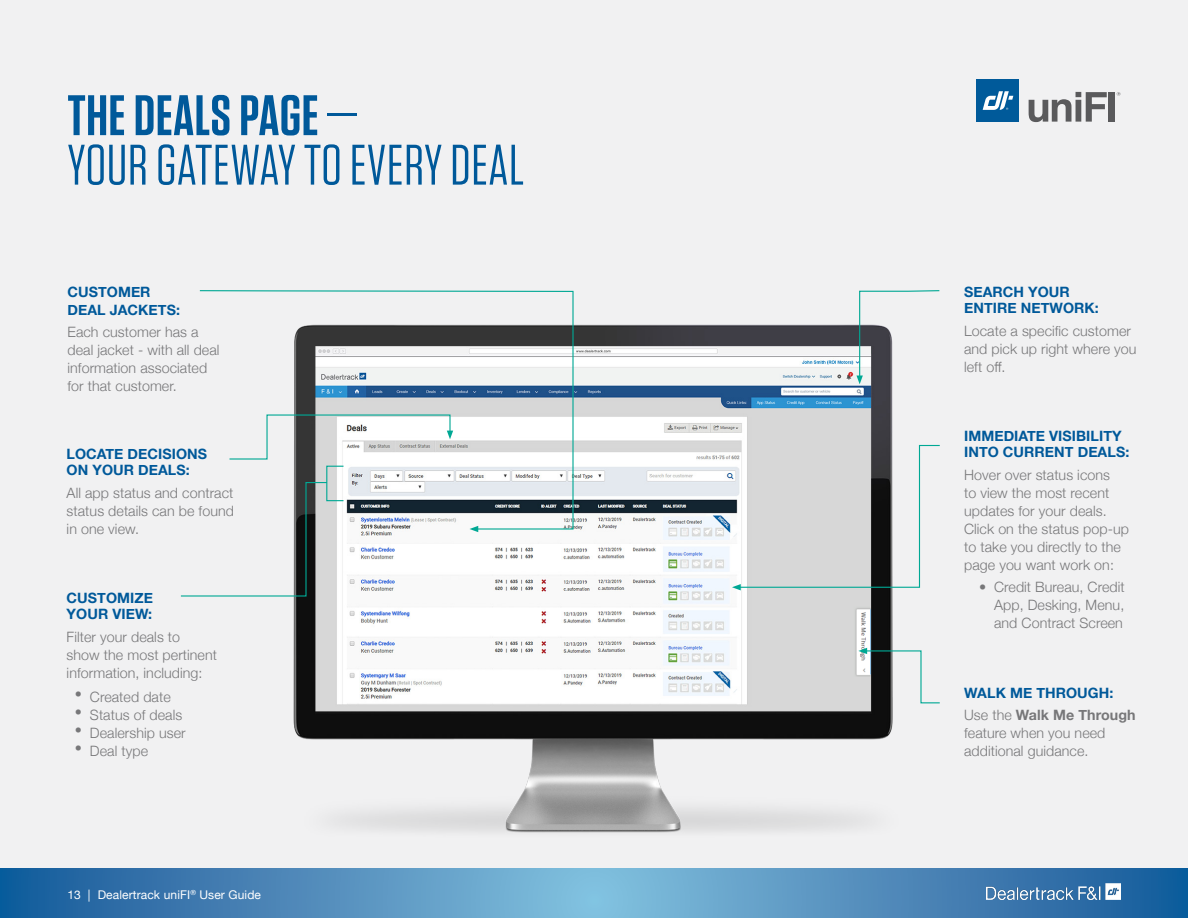
<style>
.page{position:relative;width:1188px;height:918px;background:#f1f1f2}
.page>*{position:absolute;margin:0;border:0;box-sizing:border-box;transform-origin:0 0}
.t1{font:57px/49.5px "Tungsten";letter-spacing:.005em;color:#00599a}
.t2{font:300 14.25px/18px "Helvetica Neue";letter-spacing:.005em;color:#777779}
.t3{font:700 14.25px/16.5px "Helvetica Neue";letter-spacing:.005em;color:#00599a}
.t4{font:12px "Helvetica Neue";letter-spacing:.01em;color:#fff}
.s1{font-weight:600}
.s2{font-weight:300;color:#777779}
.s3{color:#777779}
</style>
<div class="page">
<svg style="left:0;top:869px;width:1188px;height:49px;background:#4e8cbb"></svg>
<img style="left:986px;top:884px;width:134px;height:16px">
<img style="left:249px;top:324px;width:689px;height:545px">
<svg style="left:199px;top:290px;width:375px;height:240px"></svg>
<svg style="left:470px;top:526px;width:8px;height:6px"></svg>
<img style="left:854px;top:607px;width:16px;height:70px">
<svg style="left:180px;top:481px;width:148px;height:116px"></svg>
<svg style="left:732px;top:444px;width:208px;height:146px"></svg>
<svg style="left:858px;top:648px;width:82px;height:56px"></svg>
<div style="left:326px;top:466px;width:18px;height:35px;border:1px solid #00a894"></div>
<svg style="left:856px;top:290px;width:84px;height:94px"></svg>
<svg style="left:228px;top:414px;width:225px;height:46px"></svg>
<div style="left:976px;top:80px;width:43px;height:42px;background:#005a9a"></div>
<svg style="left:983px;top:91px;width:30px;height:19px"></svg>
<svg style="left:1029px;top:92px;width:78px;height:30px"></svg>
<div style="left:1108px;top:92px;width:6px;height:30px;background:#5a5a5c"></div>
<svg style="left:1117px;top:92px;width:3px;height:4px"></svg>
<h1 class="t1" style="left:68px;top:92px;width:458px"><span class="s1">THE DEALS PAGE</span> —<br>YOUR GATEWAY TO EVERY DEAL</h1>
<p class="t3" style="left:68px;top:283px;width:114px;line-height:18px">CUSTOMER<br>DEAL JACKETS:</p>
<p class="t2" style="left:68px;top:322px;width:154px">Each customer has a deal jacket - with all deal information associated for that customer.</p>
<p class="t3" style="left:67px;top:446px;width:142px">LOCATE DECISIONS<br>ON YOUR DEALS:</p>
<p class="t2" style="left:67px;top:483px;width:169px;text-align:justify">All app status and contract status details can be found in one view.</p>
<p class="t3" style="left:67px;top:590px;width:88px">CUSTOMIZE<br>YOUR VIEW:</p>
<p class="t2" style="left:67px;top:627px;width:152px">Filter your deals to<br>show the most pertinent information, including:</p>
<p class="t2" style="left:75px;top:687px;width:98px">• Created date</p>
<p class="t2" style="left:75px;top:705px;width:109px">• Status of deals</p>
<p class="t2" style="left:75px;top:723px;width:113px">• Dealership user</p>
<p class="t2" style="left:75px;top:741px;width:75px">• Deal type</p>
<p class="t4" style="left:68px;top:886px;width:195px">13 | Dealertrack uniFI<sup>®</sup> User Guide</p>
<p class="t3" style="left:964px;top:284px;width:136px">SEARCH YOUR<br>ENTIRE NETWORK:</p>
<p class="t2" style="left:964px;top:321px;width:174px">Locate a specific customer and pick up right where you left off.</p>
<p class="t3" style="left:964px;top:428px;width:167px">IMMEDIATE VISIBILITY<br>INTO CURRENT DEALS:</p>
<p class="t2" style="left:964px;top:465px;width:166px">Hover over status icons<br>to view the most recent updates for your deals.<br>Click on the status pop-up to take you directly to the page you want work on:</p>
<p class="t2" style="left:994px;top:577px;width:132px;text-align:justify;text-indent:-15px">• Credit Bureau, Credit App, Desking, Menu, and Contract Screen</p>
<p class="t3" style="left:964px;top:682px;width:173px;line-height:22.5px">WALK ME THROUGH:<br><span class="s2">Use the</span> <span class="s3">Walk Me Through</span></p>
<p class="t2" style="left:964px;top:723px;width:143px">feature when you need additional guidance.</p>
</div>
